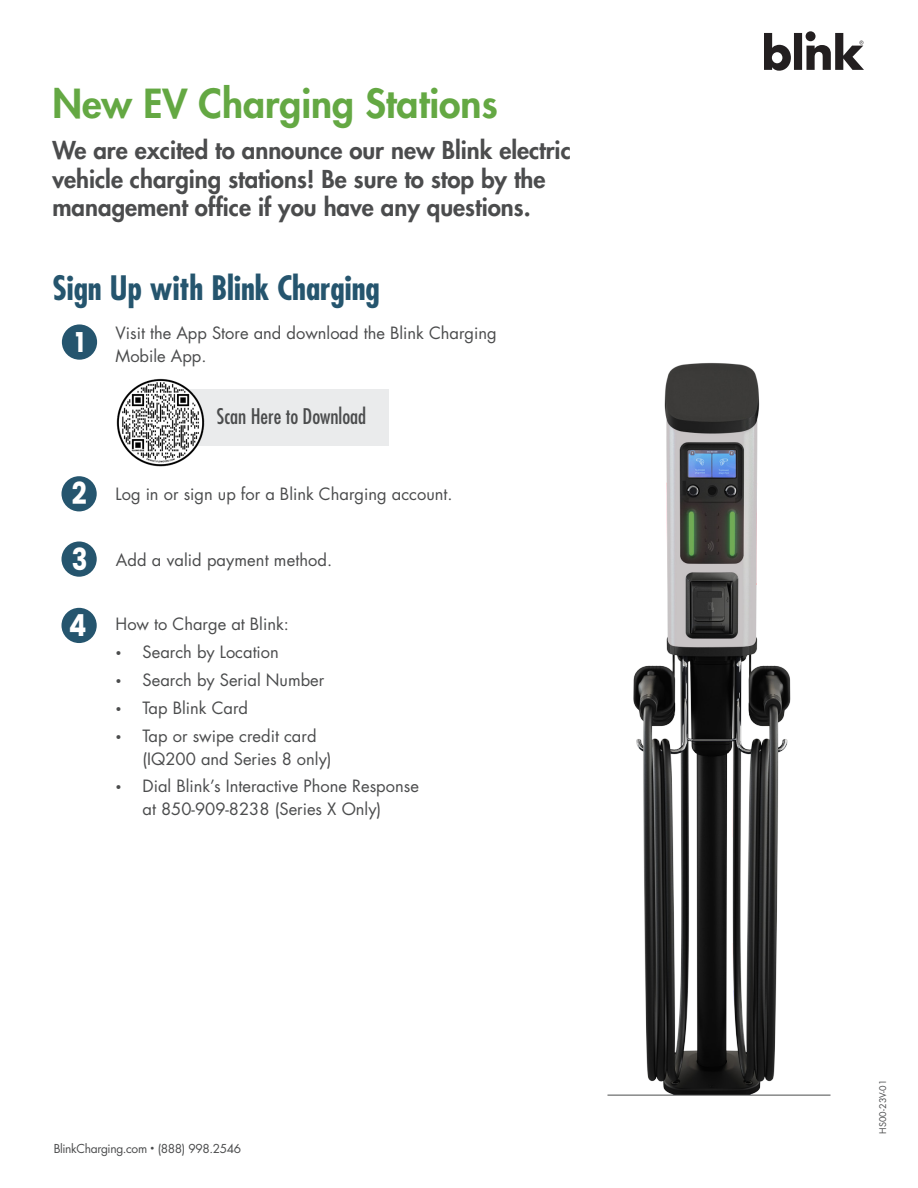
<style>
.page{position:relative;width:918px;height:1188px;background:#fff}
.page>*{position:absolute;margin:0;border:0;box-sizing:border-box;transform-origin:0 0}
.Body{font:800 39px "Futura Std";color:#64a843}
.Body-2{font:700 condensed 32.7px "Futura Std";color:#25556e}
.t1{font:700 30.3px/65.8px "Poppins";color:#fff;text-align:justify;scale:.86 1}
.t2{font:700 27.3px "Poppins";color:#fff;scale:.86 1}
.Body-3{font:800 24px/28.8px "Futura Std";color:#4b4c4d}
.Body-4{font:condensed 21px "Futura Std";color:#4b4c4d}
.Body-5{font:16.5px/22.5px "Futura Std";color:#4b4c4d}
.t3{font:12px "Futura Std";letter-spacing:-.03em;color:#4b4c4d}
.Body-6{font:9px "Futura Std";letter-spacing:.01em;color:#4b4c4d}
.s1{font-size:10.5px}
.s2{font-size:7.5px}
</style>
<div class="page">
<div style="left:62px;top:324px;width:35px;height:36px;background:#25556e;border-radius:50%"></div>
<div style="left:62px;top:476px;width:35px;height:35px;background:#25556e;border-radius:50%"></div>
<div style="left:62px;top:541px;width:35px;height:36px;background:#25556e;border-radius:50%"></div>
<div style="left:62px;top:608px;width:35px;height:35px;background:#25556e;border-radius:50%"></div>
<div style="left:181px;top:390px;width:208px;height:56px;background:#eaebec"></div>
<svg style="left:764px;top:31px;width:100px;height:40px"></svg>
<img style="left:607px;top:363px;width:224px;height:732px">
<img style="left:116px;top:378px;width:90px;height:89px">
<hr style="left:608px;top:1095px;width:223px;height:1px;background:#4b4c4d">
<p class="Body" style="left:52px;top:79px;width:447px">New EV Charging Stations</p>
<p class="Body-3" style="left:52px;top:136px;width:520px">We are excited to announce our new Blink electric vehicle charging stations! Be sure to stop by the management office if you have any questions.</p>
<p class="Body-2" style="left:52px;top:267px;width:329px">Sign Up with Blink Charging</p>
<h3 class="t2" style="left:76px;top:327px;width:12px">1</h3>
<h3 class="t1" style="left:69px;top:461px;width:23px">2<br>3<br>4</h3>
<p class="Body-5" style="left:116px;top:322px;width:383px">Visit the App Store and download the Blink Charging<br>Mobile App.</p>
<p class="Body-4" style="left:217px;top:404px;width:151px">Scan Here to Download</p>
<p class="Body-5" style="left:116px;top:482px;width:338px">Log in or sign up for a Blink Charging account.</p>
<p class="Body-5" style="left:116px;top:549px;width:218px">Add a valid payment method.</p>
<p class="Body-5" style="left:116px;top:613px;width:175px">How to Charge at Blink:</p>
<p class="Body-5" style="left:116px;top:641px;width:165px"><span class="s1">•</span> Search by Location</p>
<p class="Body-5" style="left:116px;top:669px;width:210px"><span class="s1">•</span> Search by Serial Number</p>
<p class="Body-5" style="left:116px;top:697px;width:134px"><span class="s1">•</span> Tap Blink Card</p>
<p class="Body-5" style="left:143px;top:725px;width:191px;text-indent:-27px"><span class="s1">•</span> Tap or swipe credit card (IQ200 and Series 8 only)</p>
<p class="Body-5" style="left:143px;top:775px;width:278px;text-indent:-27px"><span class="s1">•</span> Dial Blink’s Interactive Phone Response at 850-909-8238 (Series X Only)</p>
<p class="t3" style="left:54px;top:1141px;width:189px">BlinkCharging.com <span class="s2">•</span> (888) 998.2546</p>
<p class="Body-6" style="left:877px;top:1134px;width:56px;rotate:-90deg">HS00-23V-01</p>
</div>
